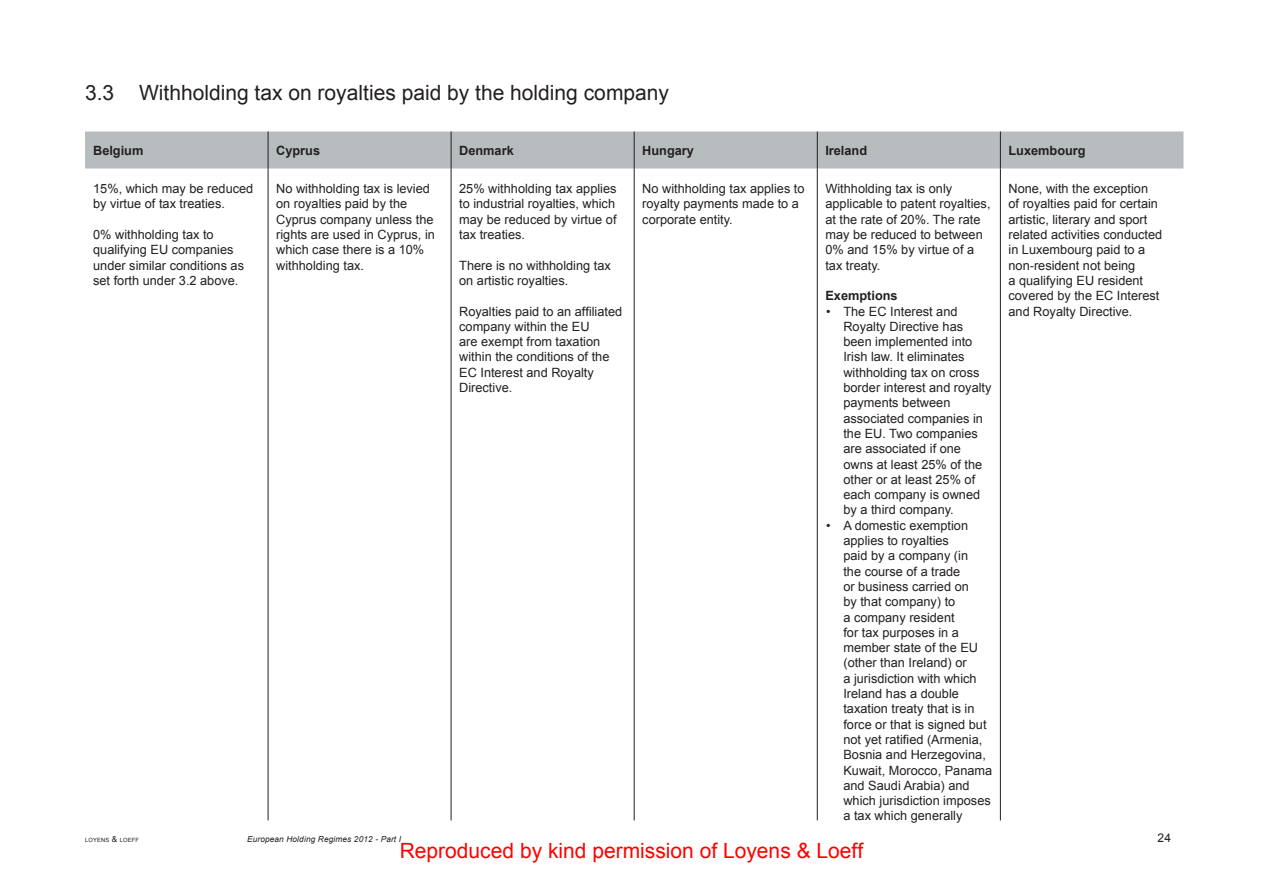
<style>
.page{position:relative;width:1263px;height:893px;background:#fff}
.page>*{position:absolute;margin:0;border:0;box-sizing:border-box;transform-origin:0 0}
.t1{font:21px "Arial";color:#231f20}
.t2{font:21px "Arial";color:#f00}
.t3{font:12.75px/15.3px "Arial";color:#231f20}
.t4{font:700 12.75px "Arial";color:#231f20}
.t5{font:12px "Arial";color:#231f20}
.t6{font:italic 8.25px "Arial";letter-spacing:.02em;color:#231f20}
.t7{font:5.7px "Arial";letter-spacing:.025em;color:#231f20}
.s1{font-size:8.25px}
</style>
<div class="page">
<div style="left:85px;top:132px;width:1098px;height:37px;background:#b7bdbf"></div>
<hr style="left:268px;top:132px;width:1px;height:37px;background:#231f20">
<hr style="left:451px;top:132px;width:1px;height:37px;background:#231f20">
<hr style="left:634px;top:132px;width:1px;height:37px;background:#231f20">
<hr style="left:817px;top:132px;width:1px;height:37px;background:#231f20">
<hr style="left:1000px;top:132px;width:1px;height:37px;background:#231f20">
<hr style="left:268px;top:169px;width:1px;height:651px;background:#231f20">
<hr style="left:451px;top:169px;width:1px;height:651px;background:#231f20">
<hr style="left:634px;top:169px;width:1px;height:651px;background:#231f20">
<hr style="left:817px;top:169px;width:1px;height:651px;background:#231f20">
<hr style="left:1000px;top:169px;width:1px;height:651px;background:#231f20">
<h1 class="t1" style="left:85px;top:79px;width:585px">3.3 Withholding tax on royalties paid by the holding company</h1>
<p class="t4" style="left:93px;top:142px;width:52px">Belgium</p>
<p class="t4" style="left:276px;top:142px;width:45px">Cyprus</p>
<p class="t4" style="left:459px;top:142px;width:56px">Denmark</p>
<p class="t4" style="left:642px;top:142px;width:53px">Hungary</p>
<p class="t4" style="left:825px;top:142px;width:43px">Ireland</p>
<p class="t4" style="left:1008px;top:142px;width:79px">Luxembourg</p>
<p class="t3" style="left:93px;top:181px;width:162px">15%, which may be reduced by virtue of tax treaties.</p>
<p class="t3" style="left:93px;top:227px;width:152px">0% withholding tax to qualifying EU companies under similar conditions as set forth under 3.2 above.</p>
<p class="t3" style="left:276px;top:181px;width:160px">No withholding tax is levied on royalties paid by the<br>Cyprus company unless the rights are used in Cyprus, in which case there is a 10% withholding tax.</p>
<p class="t3" style="left:459px;top:181px;width:159px;text-align:justify">25% withholding tax applies to industrial royalties, which may be reduced by virtue of tax treaties.</p>
<p class="t3" style="left:642px;top:181px;width:164px">No withholding tax applies to royalty payments made to a corporate entity.</p>
<p class="t3" style="left:825px;top:181px;width:167px">Withholding tax is only applicable to patent royalties, at the rate of 20%. The rate may be reduced to between<br>0% and 15% by virtue of a tax treaty.</p>
<p class="t4" style="left:825px;top:287px;width:74px">Exemptions</p>
<p class="t3" style="left:843px;top:303px;width:150px;text-indent:-17px">• The EC Interest and<br>Royalty Directive has been implemented into<br>Irish law. It eliminates withholding tax on cross border interest and royalty payments between associated companies in the EU. Two companies are associated if one owns at least 25% of the other or at least 25% of each company is owned by a third company.</p>
<p class="t3" style="left:843px;top:518px;width:150px;text-indent:-17px">• A domestic exemption applies to royalties<br>paid by a company (in<br>the course of a trade<br>or business carried on<br>by that company) to<br>a company resident<br>for tax purposes in a member state of the EU (other than Ireland) or<br>a jurisdiction with which<br>Ireland has a double taxation treaty that is in force or that is signed but not yet ratified (Armenia,<br>Bosnia and Herzegovina,<br>Kuwait, Morocco, Panama and Saudi Arabia) and which jurisdiction imposes a tax which generally</p>
<p class="t3" style="left:1008px;top:181px;width:155px">None, with the exception<br>of royalties paid for certain artistic, literary and sport related activities conducted in Luxembourg paid to a non-resident not being<br>a qualifying EU resident covered by the EC Interest and Royalty Directive.</p>
<p class="t3" style="left:459px;top:258px;width:153px">There is no withholding tax on artistic royalties.</p>
<p class="t3" style="left:459px;top:303px;width:164px">Royalties paid to an affiliated company within the EU<br>are exempt from taxation within the conditions of the<br>EC Interest and Royalty<br>Directive.</p>
<p class="t7" style="left:85px;top:836px;width:56px">LOYENS <span class="s1">&amp;</span> LOEFF</p>
<p class="t6" style="left:247px;top:833px;width:156px">European Holding Regimes 2012 - Part I</p>
<p class="t5" style="left:1157px;top:830px;width:15px">24</p>
<h1 class="t2" style="left:400px;top:836px;width:465px">Reproduced by kind permission of Loyens &amp; Loeff</h1>
</div>
